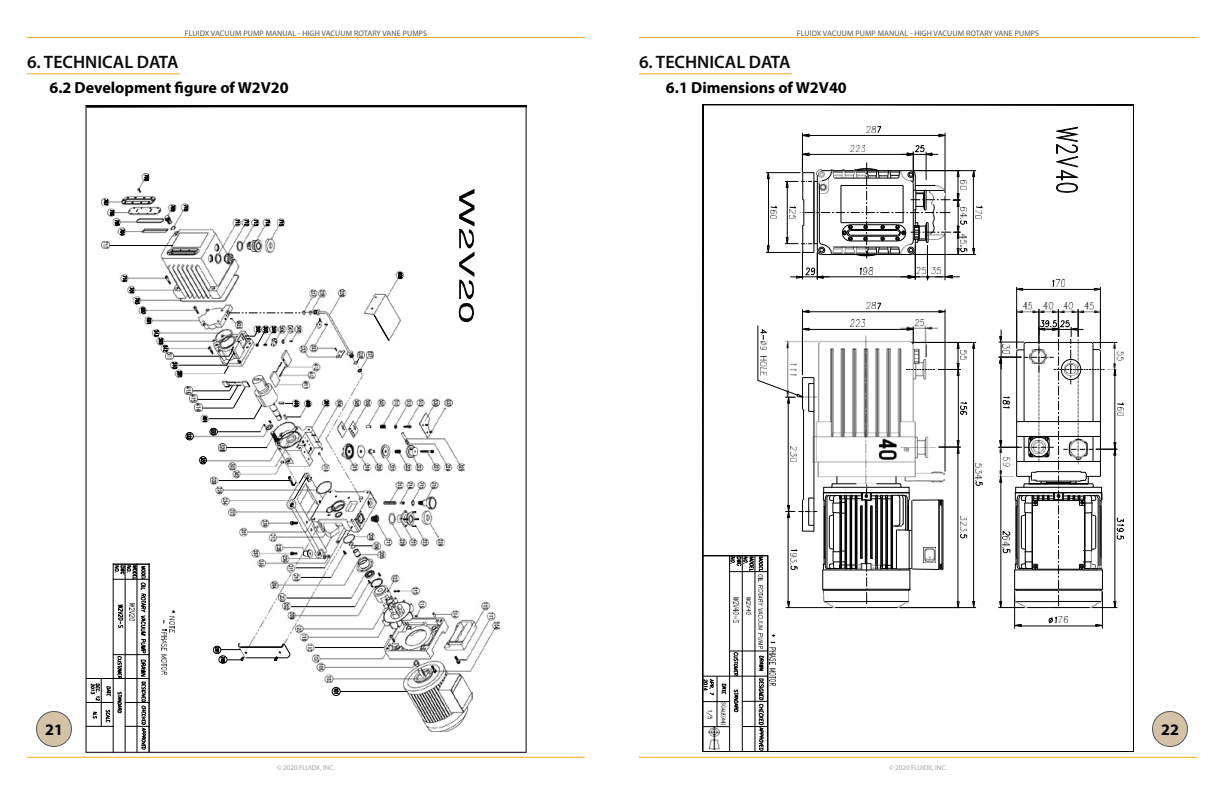
<style>
.page{position:relative;width:1224px;height:792px;background:#fff}
.page>*{position:absolute;margin:0;border:0;box-sizing:border-box;transform-origin:0 0}
.t1{font:600 18px "Myriad Pro";color:#0c0c0c}
.t2{font:700 16px "Myriad Pro";color:#000}
.t3{font:8px "Myriad Pro";letter-spacing:.01em;color:#585858}
.t4{font:7px "Myriad Pro";color:#a3a2a2}
</style>
<div class="page">
<hr style="left:27px;top:757px;width:558px;height:1px;background:#f1a921">
<hr style="left:27px;top:37px;width:558px;height:1px;background:#f1a921">
<hr style="left:639px;top:757px;width:558px;height:1px;background:#f1a921">
<hr style="left:639px;top:37px;width:558px;height:1px;background:#f1a921">
<hr style="left:27px;top:73px;width:153px;height:1px;background:#f1a921">
<hr style="left:639px;top:73px;width:153px;height:1px;background:#f1a921">
<div style="left:36px;top:712px;width:36px;height:34px;background:#d3c2a8;border-radius:50%"></div>
<div style="left:36px;top:711px;width:36px;height:36px;border:1px solid #585858;border-radius:50%"></div>
<div style="left:1152px;top:712px;width:36px;height:34px;background:#d3c2a8;border-radius:50%"></div>
<div style="left:1152px;top:711px;width:36px;height:36px;border:1px solid #585858;border-radius:50%"></div>
<img style="left:102px;top:174px;width:302px;height:116px">
<svg style="left:398px;top:272px;width:5px;height:7px"></svg>
<svg style="left:170px;top:205px;width:6px;height:7px"></svg>
<svg style="left:183px;top:204px;width:7px;height:7px"></svg>
<svg style="left:144px;top:174px;width:5px;height:7px"></svg>
<svg style="left:235px;top:219px;width:38px;height:7px"></svg>
<svg style="left:279px;top:219px;width:7px;height:7px"></svg>
<hr style="left:110px;top:245px;width:63px;height:1px;background:#000">
<svg style="left:459px;top:189px;width:16px;height:133px"></svg>
<hr style="left:240px;top:647px;width:41px;height:1px;background:#000">
<hr style="left:240px;top:646px;width:41px;height:1px;background:#000">
<hr style="left:246px;top:657px;width:30px;height:1px;background:#000">
<img style="left:305px;top:601px;width:195px;height:81px">
<svg style="left:274px;top:646px;width:17px;height:15px"></svg>
<hr style="left:340px;top:691px;width:68px;height:1px;background:#000">
<svg style="left:331px;top:687px;width:10px;height:9px"></svg>
<img style="left:403px;top:660px;width:69px;height:71px">
<svg style="left:213px;top:646px;width:34px;height:18px"></svg>
<img style="left:211px;top:290px;width:253px;height:356px">
<img style="left:317px;top:482px;width:15px;height:11px">
<hr style="left:113px;top:563px;width:1px;height:190px;background:#000">
<hr style="left:125px;top:563px;width:1px;height:190px;background:#000">
<hr style="left:137px;top:563px;width:1px;height:190px;background:#000">
<hr style="left:148px;top:563px;width:2px;height:190px;background:#000">
<hr style="left:113px;top:563px;width:37px;height:2px;background:#000">
<hr style="left:86px;top:105px;width:1px;height:648px;background:#000">
<hr style="left:526px;top:105px;width:1px;height:648px;background:#000">
<hr style="left:86px;top:752px;width:440px;height:1px;background:#000">
<svg style="left:85px;top:105px;width:441px;height:2px"></svg>
<svg style="left:327px;top:506px;width:7px;height:9px"></svg>
<img style="left:306px;top:519px;width:41px;height:36px">
<svg style="left:291px;top:521px;width:6px;height:4px"></svg>
<svg style="left:86px;top:565px;width:64px;height:185px"></svg>
<img style="left:169px;top:617px;width:6px;height:15px">
<img style="left:162px;top:632px;width:5px;height:19px">
<svg style="left:161px;top:620px;width:6px;height:11px"></svg>
<img style="left:162px;top:655px;width:5px;height:20px">
<img style="left:401px;top:432px;width:17px;height:26px">
<img style="left:285px;top:465px;width:11px;height:17px">
<svg style="left:102px;top:199px;width:26px;height:50px"></svg>
<img style="left:403px;top:511px;width:16px;height:15px">
<svg style="left:122px;top:275px;width:191px;height:190px"></svg>
<div style="left:88px;top:563px;width:22px;height:99px;background:#fff"></div>
<svg style="left:702px;top:104px;width:432px;height:648px"></svg>
<div style="left:817px;top:438px;width:42px;height:22px;background:#fff"></div>
<div style="left:705px;top:557px;width:22px;height:97px;background:#fff"></div>
<p class="t3" style="left:185px;top:28px;width:244px">FLUIDX VACUUM PUMP MANUAL - HIGH VACUUM ROTARY VANE PUMPS</p>
<p class="t3" style="left:797px;top:28px;width:244px">FLUIDX VACUUM PUMP MANUAL - HIGH VACUUM ROTARY VANE PUMPS</p>
<h1 class="t1" style="left:27px;top:50px;width:153px">6. TECHNICAL DATA</h1>
<h1 class="t1" style="left:639px;top:50px;width:153px">6. TECHNICAL DATA</h1>
<h2 class="t2" style="left:50px;top:77px;width:241px">6.2 Development figure of W2V20</h2>
<h2 class="t2" style="left:666px;top:77px;width:182px">6.1 Dimensions of W2V40</h2>
<h2 class="t2" style="left:45px;top:719px;width:19px">21</h2>
<h2 class="t2" style="left:1161px;top:719px;width:19px">22</h2>
<p class="t4" style="left:277px;top:764px;width:59px">© 2020 FLUIDX, INC.</p>
<p class="t4" style="left:889px;top:764px;width:59px">© 2020 FLUIDX, INC.</p>
</div>
